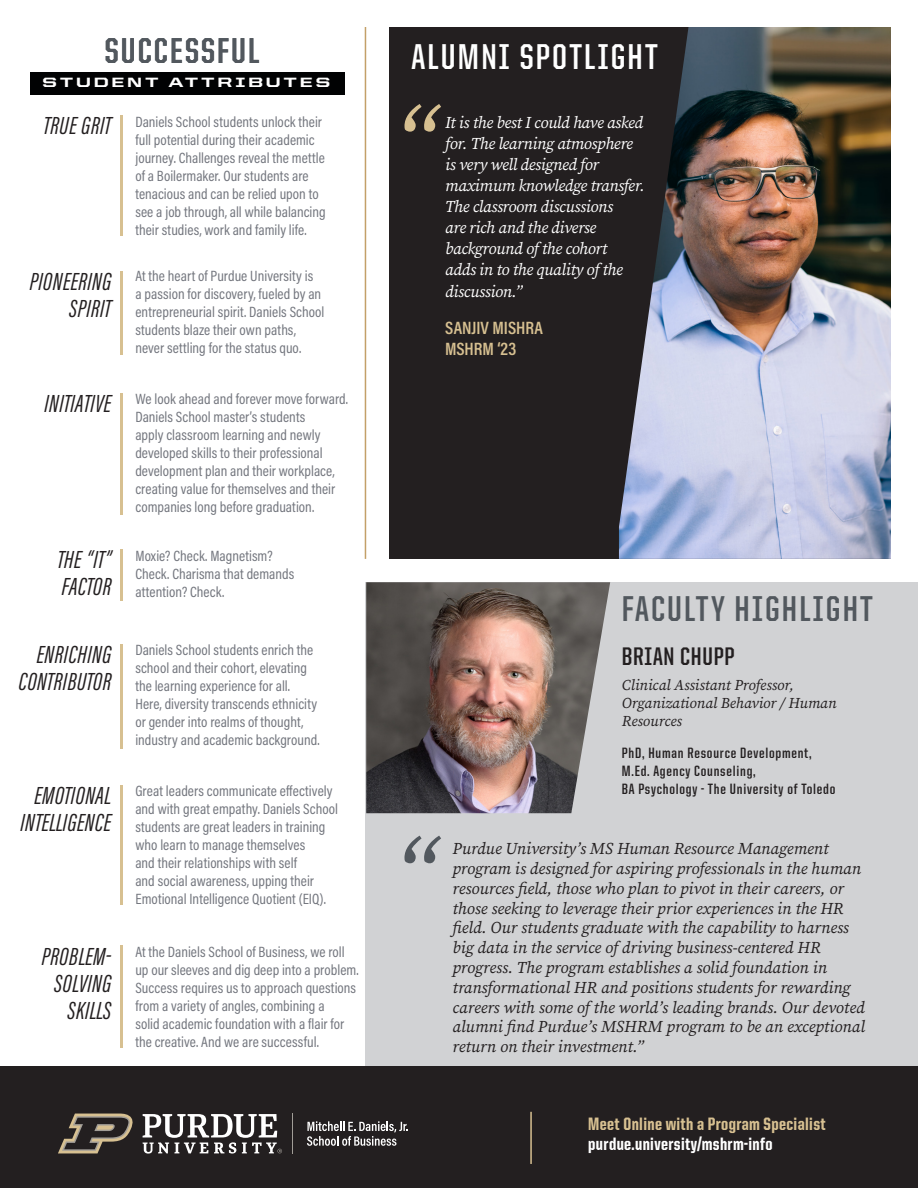
<style>
.page{position:relative;width:918px;height:1188px;background:#fff}
.page>*{position:absolute;margin:0;border:0;box-sizing:border-box;transform-origin:0 0}
.t1{font:italic 97.5px "Source Serif Variable";color:#d7c091}
.t2{font:italic 97.5px "Source Serif Variable";color:#52585e}
.t3{font:700 36px "United Sans Cond";letter-spacing:.06em;color:#52585e}
.t4{font:700 36px "United Sans Cond";letter-spacing:.06em;color:#fff}
.t5{font:italic 25.5px/27px "Acumin Pro Extra Cond";letter-spacing:.02em;color:#231f20;text-align:right}
.t6{font:700 25.5px "United Sans Cond";letter-spacing:.03em;color:#231f20}
.t7{font:800 18px/20.4px "United Sans Cond";letter-spacing:.02em;color:#d7c091}
.t8{font:600 18px/21.6px "Acumin Pro Cond";color:#d7c091}
.t9{font:italic 16.5px/19.8px "Source Serif Pro";color:#231f20}
.t10{font:italic 16.5px/21px "Source Serif Pro";letter-spacing:-.02em;color:#fff}
.t11{font:15px/18px "Acumin Pro Cond";letter-spacing:.005em;color:#73767e}
.t12{font:700 15px/18px "United Sans Cond";letter-spacing:.05em;color:#231f20}
.t13{font:italic 15px/18px "Source Serif Pro";color:#231f20}
.t14{font:800 13.5px "United Sans Ext";letter-spacing:.175em;color:#fff}
.s1{color:#fff}
</style>
<div class="page">
<div style="left:390px;top:27px;width:501px;height:532px;background:#231f20"></div>
<div style="left:366px;top:582px;width:552px;height:484px;background:#d1d2d4"></div>
<div style="left:0;top:1066px;width:918px;height:122px;background:#231f20"></div>
<hr style="left:530px;top:1112px;width:2px;height:52px;background:#d7c091">
<img style="left:366px;top:582px;width:244px;height:231px">
<hr style="left:365px;top:27px;width:1px;height:532px;background:#c3a068">
<img style="left:619px;top:27px;width:272px;height:532px">
<div style="left:30px;top:72px;width:315px;height:22px;background:#010203"></div>
<hr style="left:120px;top:116px;width:3px;height:120px;background:#d7c091">
<hr style="left:120px;top:271px;width:3px;height:84px;background:#d7c091">
<hr style="left:120px;top:785px;width:3px;height:120px;background:#d7c091">
<hr style="left:120px;top:945px;width:3px;height:103px;background:#d7c091">
<hr style="left:120px;top:393px;width:3px;height:122px;background:#d7c091">
<hr style="left:120px;top:550px;width:3px;height:51px;background:#d7c091">
<hr style="left:120px;top:644px;width:3px;height:105px;background:#d7c091">
<svg style="left:307px;top:1121px;width:101px;height:25px"></svg>
<hr style="left:292px;top:1114px;width:1px;height:40px;background:#a19d97">
<svg style="left:58px;top:1114px;width:75px;height:39px"></svg>
<svg style="left:143px;top:1114px;width:139px;height:40px"></svg>
<h2 class="t3" style="left:105px;top:32px;width:156px">SUCCESSFUL</h2>
<p class="t14" style="left:42px;top:74px;width:290px">STUDENT ATTRIBUTES</p>
<p class="t11" style="left:135px;top:112px;width:192px">Daniels School students unlock their full potential during their academic journey. Challenges reveal the mettle of a Boilermaker. Our students are tenacious and can be relied upon to see a job through, all while balancing their studies, work and family life.</p>
<h3 class="t5" style="left:44px;top:112px;width:69px">TRUE GRIT</h3>
<h3 class="t5" style="left:30px;top:268px;width:83px">PIONEERING<br>SPIRIT</h3>
<p class="t11" style="left:135px;top:267px;width:191px">At the heart of Purdue University is<br>a passion for discovery, fueled by an entrepreneurial spirit. Daniels School students blaze their own paths, never settling for the status quo.</p>
<h3 class="t5" style="left:45px;top:390px;width:68px">INITIATIVE</h3>
<p class="t11" style="left:135px;top:390px;width:214px">We look ahead and forever move forward.<br>Daniels School master’s students<br>apply classroom learning and newly developed skills to their professional development plan and their workplace, creating value for themselves and their companies long before graduation.</p>
<h3 class="t5" style="left:57px;top:546px;width:56px;text-align:left">THE “IT”<br>FACTOR</h3>
<p class="t11" style="left:135px;top:546px;width:160px">Moxie? Check. Magnetism?<br>Check. Charisma that demands attention? Check.</p>
<h3 class="t5" style="left:19px;top:641px;width:94px">ENRICHING<br>CONTRIBUTOR</h3>
<p class="t11" style="left:135px;top:641px;width:186px">Daniels School students enrich the school and their cohort, elevating the learning experience for all.<br>Here, diversity transcends ethnicity or gender into realms of thought, industry and academic background.</p>
<h3 class="t5" style="left:21px;top:782px;width:92px;text-align:center">EMOTIONAL<br>INTELLIGENCE</h3>
<h3 class="t5" style="left:42px;top:943px;width:71px">PROBLEM-<br>SOLVING<br>SKILLS</h3>
<p class="t11" style="left:135px;top:782px;width:204px">Great leaders communicate effectively and with great empathy. Daniels School students are great leaders in training who learn to manage themselves<br>and their relationships with self<br>and social awareness, upping their Emotional Intelligence Quotient (EIQ).</p>
<p class="t11" style="left:135px;top:943px;width:225px">At the Daniels School of Business, we roll up our sleeves and dig deep into a problem.<br>Success requires us to approach questions from a variety of angles, combining a<br>solid academic foundation with a flair for the creative. And we are successful.</p>
<p class="t4" style="left:411px;top:38px;width:248px">ALUMNI SPOTLIGHT</p>
<p class="t1" style="left:390px;top:80px;width:48px">“</p>
<p class="t10" style="left:445px;top:112px;width:201px">It is the best I could have asked for. The learning atmosphere is very well designed for maximum knowledge transfer.<br>The classroom discussions<br>are rich and the diverse background of the cohort<br>adds in to the quality of the</p>
<p class="t10" style="left:445px;top:281px;width:79px">discussion.”</p>
<p class="t8" style="left:445px;top:316px;width:99px">SANJIV MISHRA<br>MSHRM ‘23</p>
<h2 class="t3" style="left:622px;top:591px;width:252px">FACULTY HIGHLIGHT</h2>
<p class="t6" style="left:622px;top:643px;width:114px">BRIAN CHUPP</p>
<p class="t13" style="left:622px;top:676px;width:216px">Clinical Assistant Professor,<br>Organizational Behavior / Human<br>Resources</p>
<p class="t12" style="left:622px;top:744px;width:215px">PhD, Human Resource Development,<br>M.Ed. Agency Counseling,<br>BA Psychology - The University of Toledo</p>
<p class="t2" style="left:390px;top:811px;width:48px">“</p>
<p class="t9" style="left:453px;top:839px;width:414px">Purdue University’s MS Human Resource Management program is designed for aspiring professionals in the human resources field, those who plan to pivot in their careers, or those seeking to leverage their prior experiences in the HR field. Our students graduate with the capability to harness big data in the service of driving business-centered HR progress. The program establishes a solid foundation in transformational HR and positions students for rewarding careers with some of the world’s leading brands. Our devoted alumni find Purdue’s MSHRM program to be an exceptional return on their investment.”</p>
<p class="t7" style="left:588px;top:1113px;width:239px">Meet Online with a Program Specialist <span class="s1">purdue.university/mshrm-info</span></p>
</div>
